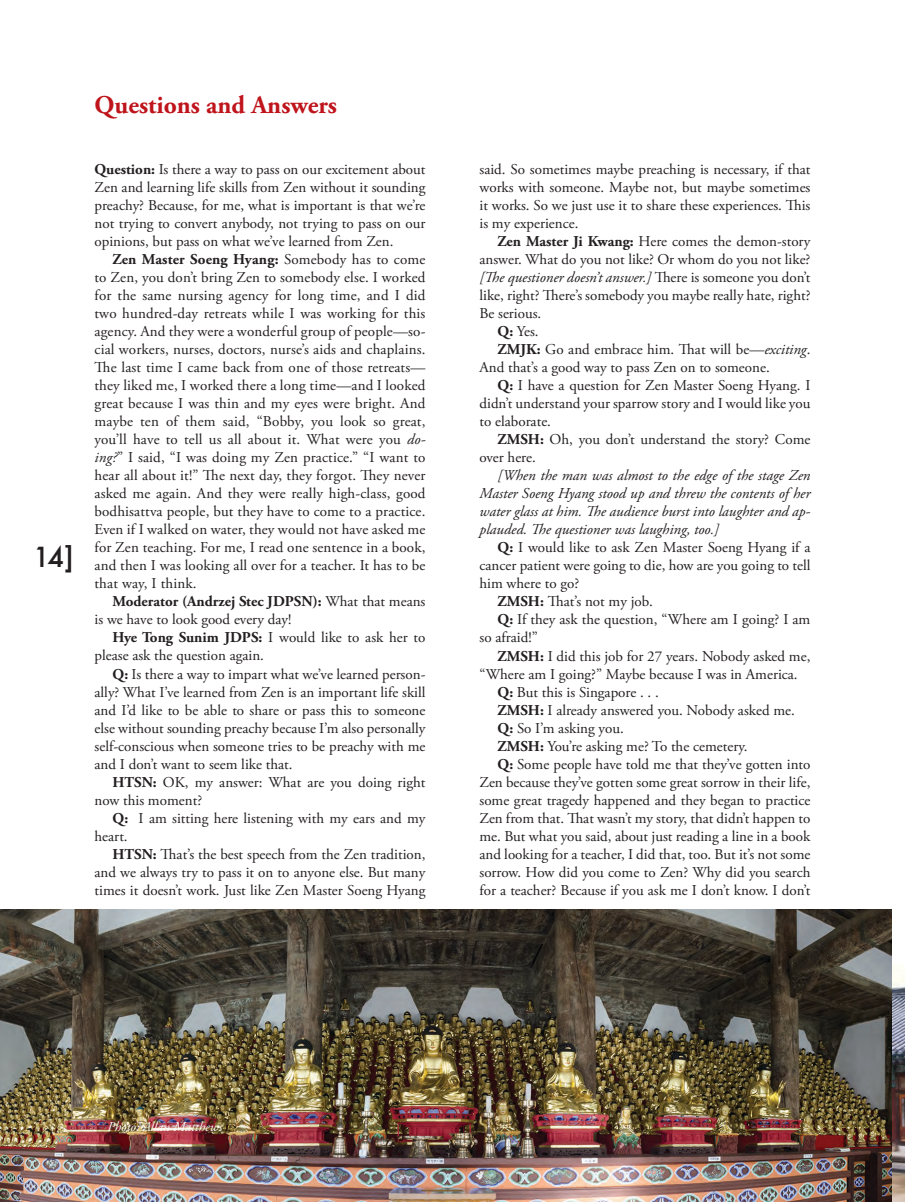
<style>
.page{position:relative;width:905px;height:1202px;background:#fff}
.page>*{position:absolute;margin:0;border:0;box-sizing:border-box;transform-origin:0 0}
.t1{font:500 27px "Futura";color:#231f20}
.t2{font:700 25.5px "Adobe Garamond Pro";color:#bf141b}
.t3{font:15px/18px "Adobe Garamond Pro";color:#231f20;text-align:justify}
.t4{font:italic 15px/18px "Adobe Garamond Pro";color:#231f20;text-align:justify}
.t5{font:italic 13.5px "Adobe Garamond Pro";color:#fff}
.s1{font-weight:700}
.s2{font-style:italic}
.s3{font-style:normal}
</style>
<div class="page">
<img style="left:0;top:909px;width:891px;height:292px">
<img style="left:892px;top:968px;width:12px;height:234px">
<h1 class="t1" style="left:33px;top:538px;width:42px">14]</h1>
<h2 class="t2" style="left:94px;top:90px;width:244px">Questions and Answers</h2>
<p class="t3" style="left:94px;top:161px;width:332px"><span class="s1">Question:</span> Is there a way to pass on our excitement about Zen and learning life skills from Zen without it sounding preachy? Because, for me, what is important is that we’re not trying to convert anybody, not trying to pass on our opinions, but pass on what we’ve learned from Zen.</p>
<p class="t3" style="left:94px;top:251px;width:332px;text-indent:18px"><span class="s1">Zen Master Soeng Hyang:</span> Somebody has to come to Zen, you don’t bring Zen to somebody else. I worked for the same nursing agency for long time, and I did two hundred-day retreats while I was working for this agency. And they were a wonderful group of people—so&shy;cial workers, nurses, doctors, nurse’s aids and chaplains.<br>The last time I came back from one of those retreats— they liked me, I worked there a long time—and I looked great because I was thin and my eyes were bright. And maybe ten of them said, “Bobby, you look so great, you’ll have to tell us all about it. What were you <span class="s2">do&shy;ing?</span>” I said, “I was doing my Zen practice.” “I want to hear all about it!” The next day, they forgot. They never asked me again. And they were really high-class, good bodhisattva people, but they have to come to a practice.<br>Even if I walked on water, they would not have asked me for Zen teaching. For me, I read one sentence in a book, and then I was looking all over for a teacher. It has to be that way, I think.</p>
<p class="t3" style="left:94px;top:593px;width:332px;text-indent:18px"><span class="s1">Moderator (Andrzej Stec JDPSN):</span> What that means is we have to look good every day!</p>
<p class="t3" style="left:94px;top:629px;width:332px;text-indent:18px"><span class="s1">Hye Tong Sunim JDPS:</span> I would like to ask her to please ask the question again.</p>
<p class="t3" style="left:95px;top:665px;width:332px;text-indent:18px"><span class="s1">Q:</span> Is there a way to impart what we’ve learned person&shy;ally? What I’ve learned from Zen is an important life skill and I’d like to be able to share or pass this to someone else without sounding preachy because I’m also personally self-conscious when someone tries to be preachy with me and I don’t want to seem like that.</p>
<p class="t3" style="left:94px;top:773px;width:332px;text-indent:18px"><span class="s1">HTSN:</span> OK, my answer: What are you doing right now this moment?</p>
<p class="t3" style="left:94px;top:809px;width:332px;text-indent:18px"><span class="s1">Q:</span> I am sitting here listening with my ears and my heart.</p>
<p class="t3" style="left:95px;top:845px;width:332px;text-indent:18px"><span class="s1">HTSN:</span> That’s the best speech from the Zen tradition, and we always try to pass it on to anyone else. But many times it doesn’t work. Just like Zen Master Soeng Hyang</p>
<p class="t3" style="left:479px;top:161px;width:332px">said. So sometimes maybe preaching is necessary, if that works with someone. Maybe not, but maybe sometimes it works. So we just use it to share these experiences. This is my experience.</p>
<p class="t3" style="left:497px;top:233px;width:314px"><span class="s1">Zen Master Ji Kwang:</span> Here comes the demon-story</p>
<p class="t3" style="left:479px;top:251px;width:332px">answer. What do you not like? Or whom do you not like?</p>
<p class="t4" style="left:479px;top:269px;width:332px">[The questioner doesn’t answer.] <span class="s3">There is someone you don’t</span></p>
<p class="t3" style="left:479px;top:287px;width:332px">like, right? There’s somebody you maybe really hate, right?</p>
<p class="t3" style="left:479px;top:305px;width:63px">Be serious.</p>
<p class="t3" style="left:497px;top:323px;width:43px"><span class="s1">Q:</span> Yes.</p>
<p class="t3" style="left:497px;top:341px;width:314px"><span class="s1">ZMJK:</span> Go and embrace him. That will be—<span class="s2">exciting</span>.</p>
<p class="t3" style="left:479px;top:359px;width:292px">And that’s a good way to pass Zen on to someone.</p>
<p class="t3" style="left:497px;top:377px;width:314px"><span class="s1">Q:</span> I have a question for Zen Master Soeng Hyang. I</p>
<p class="t3" style="left:479px;top:395px;width:332px">didn’t understand your sparrow story and I would like you</p>
<p class="t3" style="left:479px;top:413px;width:73px">to elaborate.</p>
<p class="t3" style="left:497px;top:431px;width:314px"><span class="s1">ZMSH:</span> Oh, you don’t understand the story? Come</p>
<p class="t3" style="left:479px;top:449px;width:58px">over here.</p>
<p class="t4" style="left:479px;top:467px;width:332px;text-indent:18px">[When the man was almost to the edge of the stage Zen Master Soeng Hyang stood up and threw the contents of her water glass at him. The audience burst into laughter and ap&shy;plauded. The questioner was laughing, too.]</p>
<p class="t3" style="left:497px;top:539px;width:314px"><span class="s1">Q:</span> I would like to ask Zen Master Soeng Hyang if a</p>
<p class="t3" style="left:479px;top:557px;width:332px">cancer patient were going to die, how are you going to tell</p>
<p class="t3" style="left:479px;top:575px;width:101px">him where to go?</p>
<p class="t3" style="left:497px;top:593px;width:157px"><span class="s1">ZMSH:</span> That’s not my job.</p>
<p class="t3" style="left:497px;top:611px;width:314px"><span class="s1">Q:</span> If they ask the question, “Where am I going? I am</p>
<p class="t3" style="left:479px;top:629px;width:60px">so afraid!”</p>
<p class="t3" style="left:497px;top:647px;width:314px"><span class="s1">ZMSH:</span> I did this job for 27 years. Nobody asked me,</p>
<p class="t3" style="left:479px;top:665px;width:319px">“Where am I going?” Maybe because I was in America.</p>
<p class="t3" style="left:497px;top:683px;width:163px"><span class="s1">Q:</span> But this is Singapore . . .</p>
<p class="t3" style="left:497px;top:701px;width:299px"><span class="s1">ZMSH:</span> I already answered you. Nobody asked me.</p>
<p class="t3" style="left:497px;top:719px;width:128px"><span class="s1">Q:</span> So I’m asking you.</p>
<p class="t3" style="left:497px;top:737px;width:251px"><span class="s1">ZMSH:</span> You’re asking me? To the cemetery.</p>
<p class="t3" style="left:497px;top:755px;width:314px"><span class="s1">Q:</span> Some people have told me that they’ve gotten into</p>
<p class="t3" style="left:479px;top:773px;width:332px">Zen because they’ve gotten some great sorrow in their life,</p>
<p class="t3" style="left:479px;top:791px;width:332px">some great tragedy happened and they began to practice</p>
<p class="t3" style="left:479px;top:809px;width:332px">Zen from that. That wasn’t my story, that didn’t happen to</p>
<p class="t3" style="left:479px;top:827px;width:332px">me. But what you said, about just reading a line in a book</p>
<p class="t3" style="left:479px;top:845px;width:332px">and looking for a teacher, I did that, too. But it’s not some</p>
<p class="t3" style="left:479px;top:863px;width:332px">sorrow. How did you come to Zen? Why did you search</p>
<p class="t3" style="left:479px;top:881px;width:332px">for a teacher? Because if you ask me I don’t know. I don’t</p>
<p class="t5" style="left:107px;top:1118px;width:116px">Photo: Allan Matthews</p>
</div>
